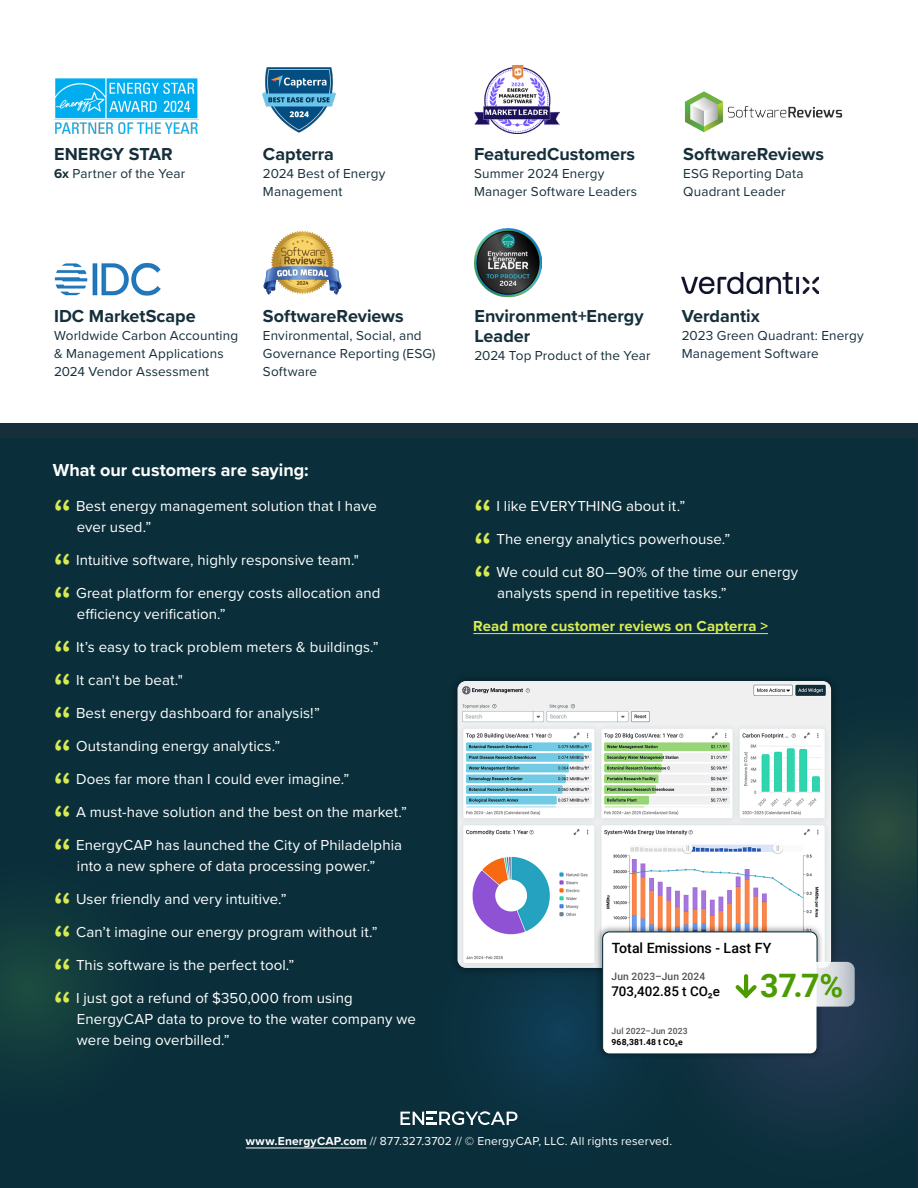
<style>
.page{position:relative;width:918px;height:1188px;background:#fff}
.page>*{position:absolute;margin:0;border:0;box-sizing:border-box;transform-origin:0 0}
.quote3{font:49.5px "Proxima Nova";color:#d8ea53}
.t1{font:700 32.25px "Roboto";color:#4c9b00}
.t2{font:700 18px/19.5px "Proxima Nova";color:#162f3b}
.t3{font:700 18px "Proxima Nova";letter-spacing:-.005em;color:#fff}
.quote3-2{font:15px/21px "Proxima Nova";letter-spacing:.005em;color:#fff}
.quote3-3{font:700 15px "Proxima Nova";letter-spacing:.005em;color:#d9eb54}
.t4{font:500 14.1px "Roboto";letter-spacing:-.005em;color:#000}
.Body_box{font:13.5px/18px "Proxima Nova";letter-spacing:.01em;color:#162f3b}
.t5{font:500 13.35px "Roboto";color:#000}
.t6{font:12px "Proxima Nova";letter-spacing:.015em;color:#fff}
.t7{font:500 10.35px "Roboto";letter-spacing:.015em;color:#535353}
.t8{font:500 8.55px/10.4px "Roboto";letter-spacing:.02em;color:#535353}
.s1{font-weight:700}
.s2{font-weight:700;color:#000}
</style>
<div class="page">
<div style="left:0;top:423px;width:918px;height:765px;background:#162f3b"></div>
<div style="left:0;top:438px;width:916px;height:750px;background:#0a2f3b"></div>
<svg style="left:403px;top:873px;width:316px;height:315px"></svg>
<svg style="left:0;top:920px;width:98px;height:138px"></svg>
<svg style="left:634px;top:984px;width:282px;height:186px"></svg>
<svg style="left:841px;top:754px;width:75px;height:230px"></svg>
<img style="left:263px;top:67px;width:72px;height:66px">
<img style="left:474px;top:229px;width:68px;height:67px">
<img style="left:474px;top:66px;width:85px;height:68px">
<img style="left:54px;top:263px;width:107px;height:33px">
<img style="left:263px;top:230px;width:79px;height:65px">
<img style="left:54px;top:78px;width:145px;height:56px">
<img style="left:684px;top:91px;width:159px;height:42px">
<img style="left:682px;top:272px;width:136px;height:21px">
<hr style="left:473px;top:633px;width:295px;height:1px;background:#d9eb54">
<hr style="left:246px;top:1148px;width:121px;height:1px;background:#fff">
<svg style="left:400px;top:1111px;width:118px;height:14px"></svg>
<div style="left:448px;top:671px;width:393px;height:307px;background:#000;opacity:.5"></div>
<img style="left:458px;top:681px;width:373px;height:287px">
<img style="left:594px;top:924px;width:233px;height:138px">
<svg style="left:602px;top:931px;width:253px;height:123px;background:#e4e7e8"></svg>
<h3 class="t2" style="left:54px;top:144px;width:120px">ENERGY STAR</h3>
<p class="Body_box" style="left:54px;top:164px;width:133px"><span class="s1">6x</span> Partner of the Year</p>
<h3 class="t2" style="left:263px;top:144px;width:73px">Capterra</h3>
<p class="Body_box" style="left:263px;top:164px;width:124px">2024 Best of Energy<br>Management</p>
<h3 class="t2" style="left:474px;top:144px;width:163px">FeaturedCustomers</h3>
<p class="Body_box" style="left:474px;top:164px;width:165px">Summer 2024 Energy<br>Manager Software Leaders</p>
<h3 class="t2" style="left:683px;top:144px;width:142px">SoftwareReviews</h3>
<p class="Body_box" style="left:683px;top:164px;width:122px">ESG Reporting Data<br>Quadrant Leader</p>
<h3 class="t2" style="left:54px;top:306px;width:143px">IDC MarketScape</h3>
<p class="Body_box" style="left:54px;top:326px;width:186px">Worldwide Carbon Accounting &amp; Management Applications<br>2024 Vendor Assessment</p>
<h3 class="t2" style="left:263px;top:306px;width:142px">SoftwareReviews</h3>
<p class="Body_box" style="left:263px;top:326px;width:174px">Environmental, Social, and<br>Governance Reporting (ESG)<br>Software</p>
<h2 class="t3" style="left:53px;top:457px;width:257px">What our customers are saying:</h2>
<p class="quote3" style="left:53px;top:480px;width:21px">“</p>
<p class="quote3-2" style="left:76px;top:494px;width:302px">Best energy management solution that I have ever used.”</p>
<p class="quote3" style="left:53px;top:534px;width:21px">“</p>
<p class="quote3-2" style="left:76px;top:548px;width:284px">Intuitive software, highly responsive team."</p>
<p class="quote3" style="left:53px;top:567px;width:21px">“</p>
<p class="quote3-2" style="left:76px;top:581px;width:306px">Great platform for energy costs allocation and efficiency verification.”</p>
<p class="quote3" style="left:53px;top:621px;width:21px">“</p>
<p class="quote3-2" style="left:76px;top:635px;width:304px">It’s easy to track problem meters &amp; buildings.”</p>
<p class="quote3" style="left:53px;top:654px;width:21px">“</p>
<p class="quote3-2" style="left:76px;top:668px;width:108px">It can't be beat."</p>
<p class="quote3" style="left:53px;top:687px;width:21px">“</p>
<p class="quote3-2" style="left:76px;top:701px;width:245px">Best energy dashboard for analysis!”</p>
<p class="quote3" style="left:53px;top:720px;width:21px">“</p>
<p class="quote3-2" style="left:76px;top:734px;width:206px">Outstanding energy analytics.”</p>
<p class="quote3" style="left:53px;top:753px;width:21px">“</p>
<p class="quote3-2" style="left:76px;top:767px;width:275px">Does far more than I could ever imagine.”</p>
<p class="quote3" style="left:53px;top:786px;width:21px">“</p>
<p class="quote3-2" style="left:76px;top:800px;width:333px">A must-have solution and the best on the market.”</p>
<p class="quote3" style="left:53px;top:819px;width:21px">“</p>
<p class="quote3-2" style="left:76px;top:833px;width:328px">EnergyCAP has launched the City of Philadelphia into a new sphere of data processing power.”</p>
<p class="quote3" style="left:53px;top:873px;width:21px">“</p>
<p class="quote3-2" style="left:76px;top:887px;width:212px">User friendly and very intuitive.”</p>
<p class="quote3" style="left:53px;top:906px;width:21px">“</p>
<p class="quote3-2" style="left:76px;top:920px;width:303px">Can’t imagine our energy program without it.”</p>
<p class="quote3" style="left:53px;top:939px;width:21px">“</p>
<p class="quote3-2" style="left:76px;top:953px;width:220px">This software is the perfect tool.”</p>
<p class="quote3" style="left:53px;top:972px;width:21px">“</p>
<p class="quote3-2" style="left:76px;top:986px;width:341px">I just got a refund of $350,000 from using<br>EnergyCAP data to prove to the water company we were being overbilled.”</p>
<h3 class="t2" style="left:474px;top:306px;width:171px">Environment+Energy<br>Leader</h3>
<p class="Body_box" style="left:474px;top:346px;width:178px">2024 Top Product of the Year</p>
<h3 class="t2" style="left:682px;top:306px;width:80px">Verdantix</h3>
<p class="Body_box" style="left:682px;top:326px;width:184px">2023 Green Quadrant: Energy<br>Management Software</p>
<p class="quote3" style="left:473px;top:480px;width:21px">“</p>
<p class="quote3-2" style="left:496px;top:494px;width:190px">I like EVERYTHING about it.”</p>
<p class="quote3" style="left:473px;top:513px;width:21px">“</p>
<p class="quote3-2" style="left:496px;top:527px;width:235px">The energy analytics powerhouse.”</p>
<p class="quote3" style="left:473px;top:546px;width:21px">“</p>
<p class="quote3-2" style="left:496px;top:560px;width:303px">We could cut 80—90% of the time our energy analysts spend in repetitive tasks.”</p>
<p class="quote3-3" style="left:473px;top:614px;width:296px">Read more customer reviews on Capterra &gt;</p>
<p class="t4" style="left:612px;top:938px;width:161px">Total Emissions - Last FY</p>
<p class="t7" style="left:612px;top:970px;width:95px">Jun 2023–Jun 2024</p>
<p class="t5" style="left:612px;top:982px;width:110px">703,402.85 t CO₂e</p>
<p class="t8" style="left:612px;top:1026px;width:78px">Jul 2022–Jun 2023<br><span class="s2">968,381.48 t CO₂e</span></p>
<p class="t1" style="left:760px;top:962px;width:84px">37.7%</p>
<p class="t6" style="left:246px;top:1132px;width:428px"><span class="s1">www.EnergyCAP.com</span> // 877.327.3702 // © EnergyCAP, LLC. All rights reserved.</p>
</div>
